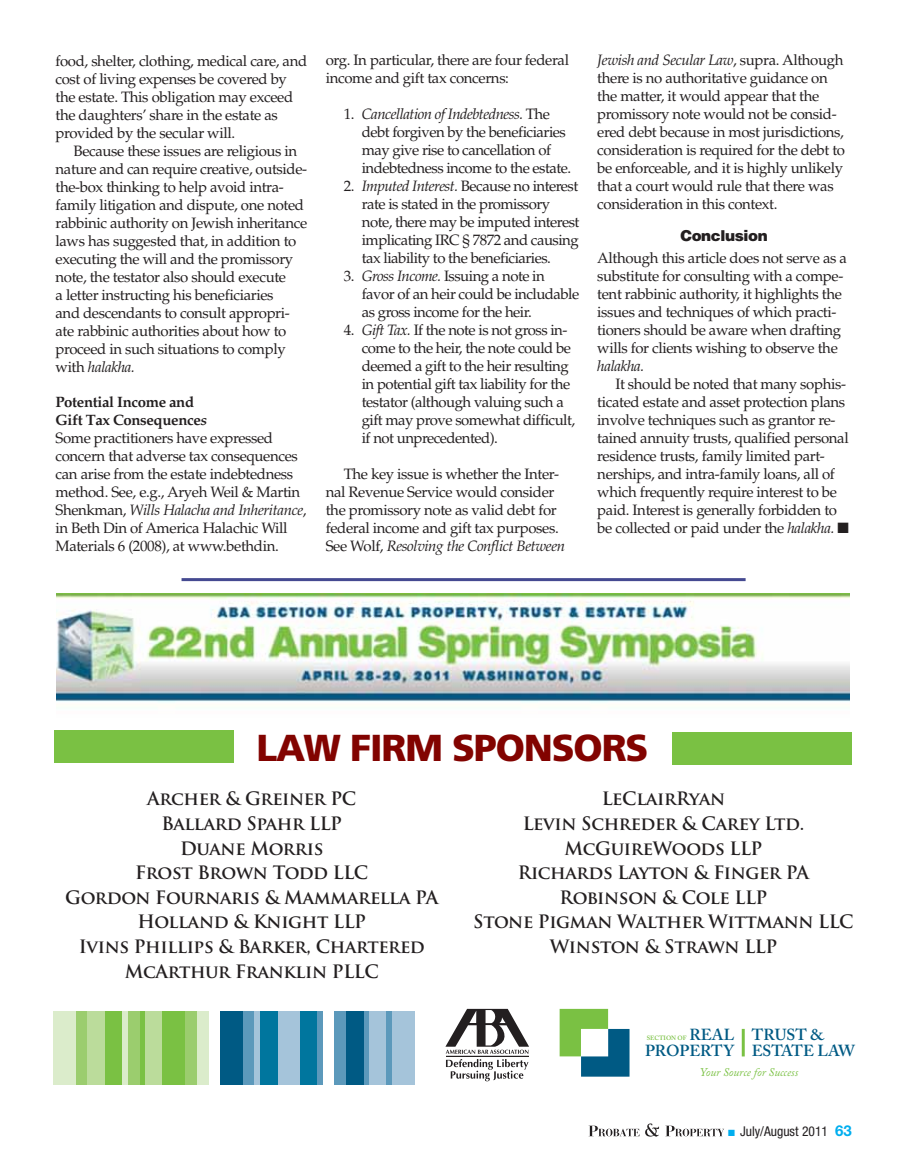
<style>
.page{position:relative;width:905px;height:1175px;background:#fff}
.page>*{position:absolute;margin:0;border:0;box-sizing:border-box;transform-origin:0 0}
.t1{font:900 37.5px "Frutiger LT Std";letter-spacing:-.03em;color:#820300}
.t2{font:700 18px/24.6px "Trajan Pro";letter-spacing:-.02em;color:#231f20;text-align:center}
.t3{font:600 15.9px/16px "Adobe Caslon Pro";color:#005a84;text-align:right}
.t4{font:15px/18px "Palatino LT Std";letter-spacing:-.025em;color:#231f20}
.t5{font:900 15px "Helvetica LT Std";letter-spacing:-.025em;color:#231f20}
.t6{font:italic 15px "Palatino LT Std";letter-spacing:-.025em;color:#231f20}
.t7{font:condensed 13.5px "Helvetica Neue LT Std";color:#231f20}
.t8{font:italic 11.7px "Adobe Caslon Pro";color:#7ac143}
.t9{font:600 6.15px "Adobe Caslon Pro";color:#7ac143}
.s1{font-style:italic}
.s2{font-weight:700}
.s3{font-weight:700;font-style:italic}
.s4{color:#00aeef}
.s5{font-weight:700;font-stretch:normal;font-size:15px;color:#00aeef}
</style>
<div class="page">
<svg style="left:588px;top:1123px;width:136px;height:13px"></svg>
<div style="left:53px;top:1011px;width:23px;height:73px;background:#dbeccb"></div>
<div style="left:139px;top:1011px;width:6px;height:73px;background:#7ac143"></div>
<div style="left:76px;top:1011px;width:12px;height:73px;background:#9bcd6e"></div>
<div style="left:185px;top:1011px;width:12px;height:73px;background:#9bcd6e"></div>
<div style="left:145px;top:1011px;width:17px;height:73px;background:#bbdc9b"></div>
<div style="left:88px;top:1011px;width:17px;height:73px;background:#bbdc9b"></div>
<div style="left:197px;top:1011px;width:11px;height:73px;background:#dbeccb"></div>
<div style="left:162px;top:1011px;width:23px;height:73px;background:#7ac143"></div>
<div style="left:105px;top:1011px;width:17px;height:73px;background:#7ac143"></div>
<div style="left:220px;top:1011px;width:23px;height:73px;background:#005a84"></div>
<div style="left:363px;top:1011px;width:6px;height:73px;background:#5c99bb"></div>
<div style="left:277px;top:1011px;width:23px;height:73px;background:#a5c4da"></div>
<div style="left:243px;top:1011px;width:11px;height:73px;background:#5c99bb"></div>
<div style="left:369px;top:1011px;width:17px;height:73px;background:#a5c4da"></div>
<div style="left:300px;top:1011px;width:17px;height:73px;background:#00769e"></div>
<div style="left:254px;top:1011px;width:6px;height:73px;background:#a5c4da"></div>
<div style="left:386px;top:1011px;width:6px;height:73px;background:#5c99bb"></div>
<div style="left:128px;top:1011px;width:11px;height:73px;background:#9bcd6e"></div>
<div style="left:122px;top:1011px;width:6px;height:73px;background:#dbeccb"></div>
<div style="left:260px;top:1011px;width:17px;height:73px;background:#00769e"></div>
<div style="left:392px;top:1011px;width:23px;height:73px;background:#a5c4da"></div>
<div style="left:317px;top:1011px;width:6px;height:73px;background:#5c99bb"></div>
<div style="left:335px;top:1011px;width:11px;height:73px;background:#5c99bb"></div>
<div style="left:346px;top:1011px;width:17px;height:73px;background:#005a84"></div>
<svg style="left:445px;top:1008px;width:84px;height:73px"></svg>
<svg style="left:559px;top:1008px;width:70px;height:68px"></svg>
<hr style="left:741px;top:1028px;width:3px;height:28px;background:#7ac143">
<div style="left:54px;top:730px;width:179px;height:32px;background:#7ac143"></div>
<div style="left:672px;top:732px;width:179px;height:32px;background:#7ac143"></div>
<img style="left:56px;top:594px;width:793px;height:108px">
<hr style="left:181px;top:578px;width:564px;height:3px;background:#454a91">
<p class="t4" style="left:56px;top:52px;width:253px">food, shelter, clothing, medical care, and cost of living expenses be covered by the estate. This obligation may exceed the daughters’ share in the estate as provided by the secular will.</p>
<p class="t4" style="left:56px;top:142px;width:253px;text-indent:18px">Because these issues are religious in nature and can require creative, outside&shy;the-box thinking to help avoid intra&shy;family litigation and dispute, one noted rabbinic authority on Jewish inheritance laws has suggested that, in addition to executing the will and the promissory note, the testator also should execute<br>a letter instructing his beneficiaries<br>and descendants to consult appropri&shy;ate rabbinic authorities about how to proceed in such situations to comply with <span class="s1">halakha.</span></p>
<p class="t4" style="left:56px;top:393px;width:252px"><span class="s2">Potential Income and<br>Gift Tax Consequence</span><span class="s3">s<br></span>Some practitioners have expressed concern that adverse tax consequences can arise from the estate indebtedness method. See, e.g., Aryeh Weil &amp; Martin Shenkman, <span class="s1">Wills Halacha and Inheritance</span>, in Beth Din of America Halachic Will Materials 6 (2008), at www.bethdin.</p>
<p class="t4" style="left:326px;top:51px;width:245px">org. In particular, there are four federal income and gift tax concerns:</p>
<p class="t4" style="left:362px;top:105px;width:211px;text-indent:-18px">1. <span class="s1">Cancellation of Indebtedness.</span> The debt forgiven by the beneficiaries may give rise to cancellation of indebtedness income to the estate.</p>
<p class="t4" style="left:362px;top:177px;width:219px;text-indent:-18px">2. <span class="s1">Imputed Interest.</span> Because no interest rate is stated in the promissory note, there may be imputed interest implicating IRC § 7872 and causing tax liability to the beneficiaries.</p>
<p class="t4" style="left:362px;top:267px;width:219px;text-indent:-18px">3. <span class="s1">Gross Income.</span> Issuing a note in favor of an heir could be includable as gross income for the heir.</p>
<p class="t4" style="left:362px;top:321px;width:215px;text-indent:-18px">4. <span class="s1">Gift Tax.</span> If the note is not gross in&shy;come to the heir, the note could be deemed a gift to the heir resulting in potential gift tax liability for the testator (although valuing such a gift may prove somewhat difficult, if not unprecedented).</p>
<p class="t4" style="left:326px;top:465px;width:241px;text-indent:18px">The key issue is whether the Inter&shy;nal Revenue Service would consider the promissory note as valid debt for federal income and gift tax purposes.<br>See Wolf, <span class="s1">Resolving the Conflict Between</span></p>
<p class="t4" style="left:597px;top:51px;width:249px"><span class="s1">Jewish and Secular Law</span>, supra. Although there is no authoritative guidance on the matter, it would appear that the promissory note would not be consid&shy;ered debt because in most jurisdictions, consideration is required for the debt to be enforceable, and it is highly unlikely that a court would rule that there was consideration in this context.</p>
<p class="t5" style="left:680px;top:225px;width:89px">Conclusion</p>
<p class="t4" style="left:597px;top:249px;width:251px">Although this article does not serve as a substitute for consulting with a compe&shy;tent rabbinic authority, it highlights the issues and techniques of which practi&shy;tioners should be aware when drafting wills for clients wishing to observe the</p>
<p class="t6" style="left:597px;top:357px;width:48px">halakha.</p>
<p class="t4" style="left:597px;top:375px;width:253px;text-indent:18px">It should be noted that many sophis&shy;ticated estate and asset protection plans involve techniques such as grantor re&shy;tained annuity trusts, qualified personal residence trusts, family limited part&shy;nerships, and intra-family loans, all of which frequently require interest to be paid. Interest is generally forbidden to be collected or paid under the <span class="s1">halakha.</span> ■</p>
<h1 class="t1" style="left:256px;top:725px;width:393px">LAW FIRM SPONSORS</h1>
<p class="t2" style="left:473px;top:786px;width:382px">LeClairRyan<br>Levin Schreder &amp; Carey Ltd.<br>McGuireWoods LLP<br>Richards Layton &amp; Finger PA<br>Robinson &amp; Cole LLP<br>Stone Pigman Walther Wittmann LLC<br>Winston &amp; Strawn LLP</p>
<p class="t2" style="left:65px;top:786px;width:375px">Archer &amp; Greiner PC<br>Ballard Spahr LLP<br>Duane Morris<br>Frost Brown Todd LLC<br>Gordon Fournaris &amp; Mammarella PA<br>Holland &amp; Knight LLP<br>Ivins Phillips &amp; Barker, Chartered<br>McArthur Franklin PLLC</p>
<p class="t3" style="left:645px;top:1026px;width:91px">REAL<br>PROPERTY</p>
<p class="t3" style="left:751px;top:1026px;width:105px;text-align:left">TRUST &amp;<br>ESTATE LAW</p>
<p class="t9" style="left:646px;top:1034px;width:41px">SECTION OF</p>
<p class="t8" style="left:700px;top:1065px;width:99px">Your Source for Success</p>
<p class="t7" style="left:728px;top:1123px;width:125px"><span class="s4">■</span> July/August 2011 <span class="s5">63</span></p>
</div>
